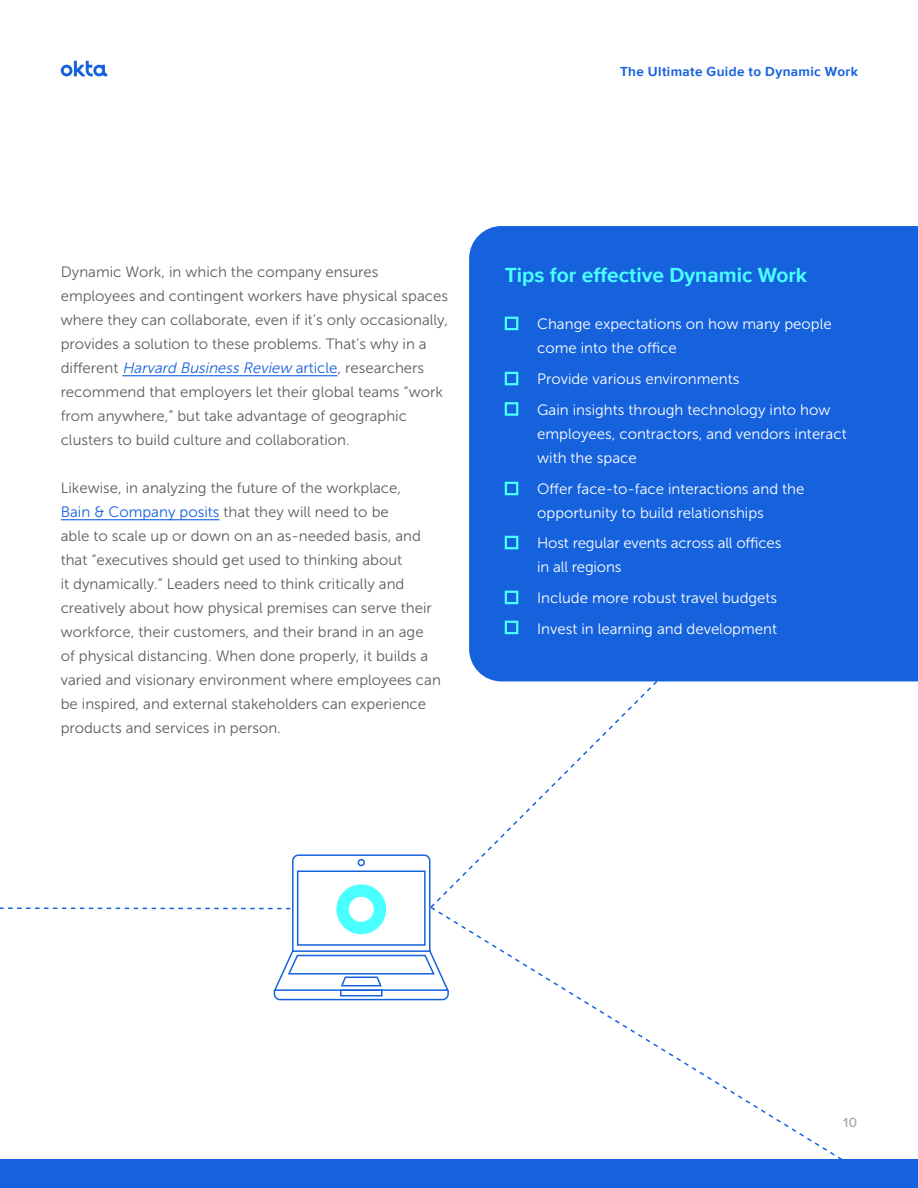
<style>
.page{position:relative;width:918px;height:1188px;background:#fff}
.page>*{position:absolute;margin:0;border:0;box-sizing:border-box;transform-origin:0 0}
.t1{font:700 21px "Proxima Nova";color:#4affff}
.t2{font:15px/24px "Museo Sans 300";color:#5d5d5d}
.t3{font:15px/24px "Museo Sans 300";color:#fff}
.t4{font:700 13.5px "Proxima Nova";letter-spacing:.03em;color:#1662dd}
.t5{font:600 13.5px "Proxima Nova";color:#abadac}
.s1{font-style:italic;color:#1662dd}
.s2{color:#1662dd}
</style>
<div class="page">
<svg style="left:61px;top:61px;width:46px;height:15px"></svg>
<div style="left:0;top:1160px;width:918px;height:28px;background:#1662dd"></div>
<div style="left:469px;top:226px;width:449px;height:455px;background:#1662dd"></div>
<div style="left:505px;top:317px;width:13px;height:13px;border:2px solid #4affff"></div>
<div style="left:505px;top:372px;width:13px;height:13px;border:2px solid #4affff"></div>
<div style="left:505px;top:402px;width:13px;height:14px;border:2px solid #4affff"></div>
<div style="left:505px;top:482px;width:13px;height:13px;border:2px solid #4affff"></div>
<div style="left:505px;top:536px;width:13px;height:13px;border:2px solid #4affff"></div>
<div style="left:505px;top:591px;width:13px;height:13px;border:2px solid #4affff"></div>
<div style="left:505px;top:621px;width:13px;height:13px;border:2px solid #4affff"></div>
<hr style="left:122px;top:375px;width:216px;height:1px;background:#1662dd">
<hr style="left:61px;top:519px;width:158px;height:1px;background:#1662dd">
<svg style="left:0;top:854px;width:429px;height:147px"></svg>
<svg style="left:429px;top:673px;width:236px;height:232px"></svg>
<svg style="left:429px;top:905px;width:438px;height:255px"></svg>
<p class="t4" style="left:620px;top:64px;width:239px">The Ultimate Guide to Dynamic Work</p>
<p class="t2" style="left:61px;top:260px;width:389px">Dynamic Work, in which the company ensures employees and contingent workers have physical spaces where they can collaborate, even if it’s only occasionally, provides a solution to these problems. That’s why in a different <span class="s1">Harvard Business Review</span><span class="s2">article</span>, researchers recommend that employers let their global teams “work from anywhere,” but take advantage of geographic clusters to build culture and collaboration.</p>
<p class="t2" style="left:61px;top:476px;width:382px">Likewise, in analyzing the future of the workplace,<br><span class="s2">Bain &amp; Company posits</span> that they will need to be<br>able to scale up or down on an as-needed basis, and that “executives should get used to thinking about<br>it dynamically.” Leaders need to think critically and creatively about how physical premises can serve their workforce, their customers, and their brand in an age of physical distancing. When done properly, it builds a varied and visionary environment where employees can be inspired, and external stakeholders can experience products and services in person.</p>
<h1 class="t1" style="left:505px;top:263px;width:304px">Tips for effective Dynamic Work</h1>
<p class="t3" style="left:537px;top:312px;width:296px">Change expectations on how many people come into the office</p>
<p class="t3" style="left:537px;top:364px;width:295px;line-height:30.8px">Provide various environments<br>Gain insights through technology into how</p>
<p class="t3" style="left:537px;top:422px;width:311px">employees, contractors, and vendors interact with the space</p>
<p class="t3" style="left:537px;top:477px;width:269px">Offer face-to-face interactions and the opportunity to build relationships</p>
<p class="t3" style="left:537px;top:531px;width:246px">Host regular events across all offices in all regions</p>
<p class="t3" style="left:537px;top:583px;width:242px;line-height:30.8px">Include more robust travel budgets<br>Invest in learning and development</p>
<p class="t5" style="left:843px;top:1115px;width:16px">10</p>
</div>
